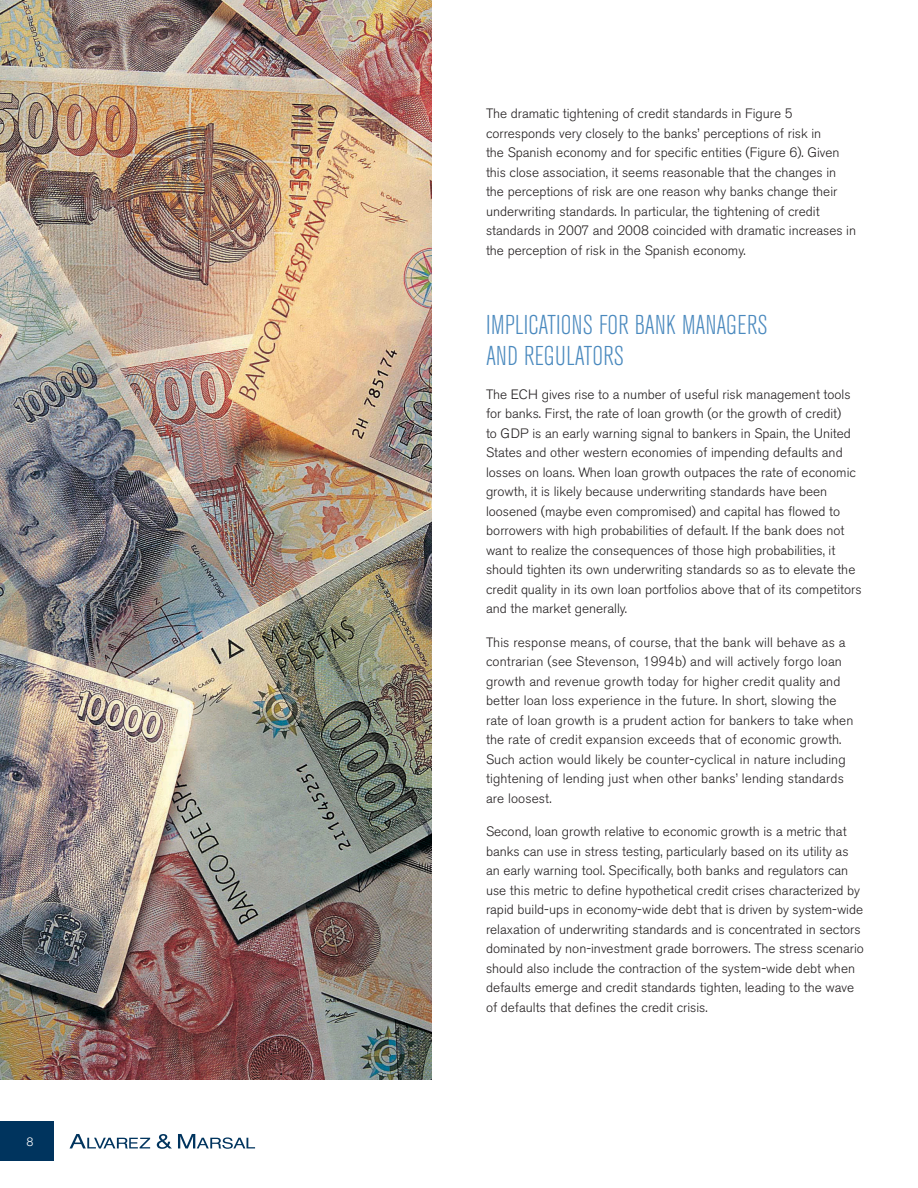
<style>
.page{position:relative;width:918px;height:1188px;background:#fff}
.page>*{position:absolute;margin:0;border:0;box-sizing:border-box;transform-origin:0 0}
.Body_Text{font:300 condensed 27px/31.5px "Akzidenz Grotesk BE";letter-spacing:.005em;color:#4a89be}
.Body_Text-2{font:300 13.5px/19.5px "Akzidenz Grotesk BE";color:#231f20}
.t1{font:300 12px "Akzidenz Grotesk BE";color:#fff}
</style>
<div class="page">
<div style="left:0;top:1122px;width:54px;height:39px;background:#00345e"></div>
<svg style="left:70px;top:1134px;width:80px;height:14px"></svg>
<svg style="left:157px;top:1134px;width:15px;height:15px"></svg>
<svg style="left:178px;top:1134px;width:77px;height:15px"></svg>
<img style="left:0;top:0;width:432px;height:1080px">
<p class="t1" style="left:27px;top:1135px;width:8px">8</p>
<p class="Body_Text-2" style="left:486px;top:104px;width:372px">The dramatic tightening of credit standards in Figure 5 corresponds very closely to the banks’ perceptions of risk in<br>the Spanish economy and for specific entities (Figure 6). Given this close association, it seems reasonable that the changes in the perceptions of risk are one reason why banks change their underwriting standards. In particular, the tightening of credit standards in 2007 and 2008 coincided with dramatic increases in the perception of risk in the Spanish economy.</p>
<p class="Body_Text" style="left:486px;top:309px;width:283px">IMPLICATIONS FOR BANK MANAGERS<br>AND REGULATORS</p>
<p class="Body_Text-2" style="left:486px;top:385px;width:377px">The ECH gives rise to a number of useful risk management tools for banks. First, the rate of loan growth (or the growth of credit)<br>to GDP is an early warning signal to bankers in Spain, the United States and other western economies of impending defaults and losses on loans. When loan growth outpaces the rate of economic growth, it is likely because underwriting standards have been loosened (maybe even compromised) and capital has flowed to borrowers with high probabilities of default. If the bank does not want to realize the consequences of those high probabilities, it should tighten its own underwriting standards so as to elevate the credit quality in its own loan portfolios above that of its competitors and the market generally.</p>
<p class="Body_Text-2" style="left:486px;top:633px;width:369px">This response means, of course, that the bank will behave as a contrarian (see Stevenson, 1994b) and will actively forgo loan growth and revenue growth today for higher credit quality and better loan loss experience in the future. In short, slowing the rate of loan growth is a prudent action for bankers to take when the rate of credit expansion exceeds that of economic growth.<br>Such action would likely be counter-cyclical in nature including tightening of lending just when other banks’ lending standards are loosest.</p>
<p class="Body_Text-2" style="left:486px;top:822px;width:380px">Second, loan growth relative to economic growth is a metric that banks can use in stress testing, particularly based on its utility as an early warning tool. Specifically, both banks and regulators can use this metric to define hypothetical credit crises characterized by rapid build-ups in economy-wide debt that is driven by system-wide relaxation of underwriting standards and is concentrated in sectors dominated by non-investment grade borrowers. The stress scenario should also include the contraction of the system-wide debt when defaults emerge and credit standards tighten, leading to the wave of defaults that defines the credit crisis.</p>
</div>
